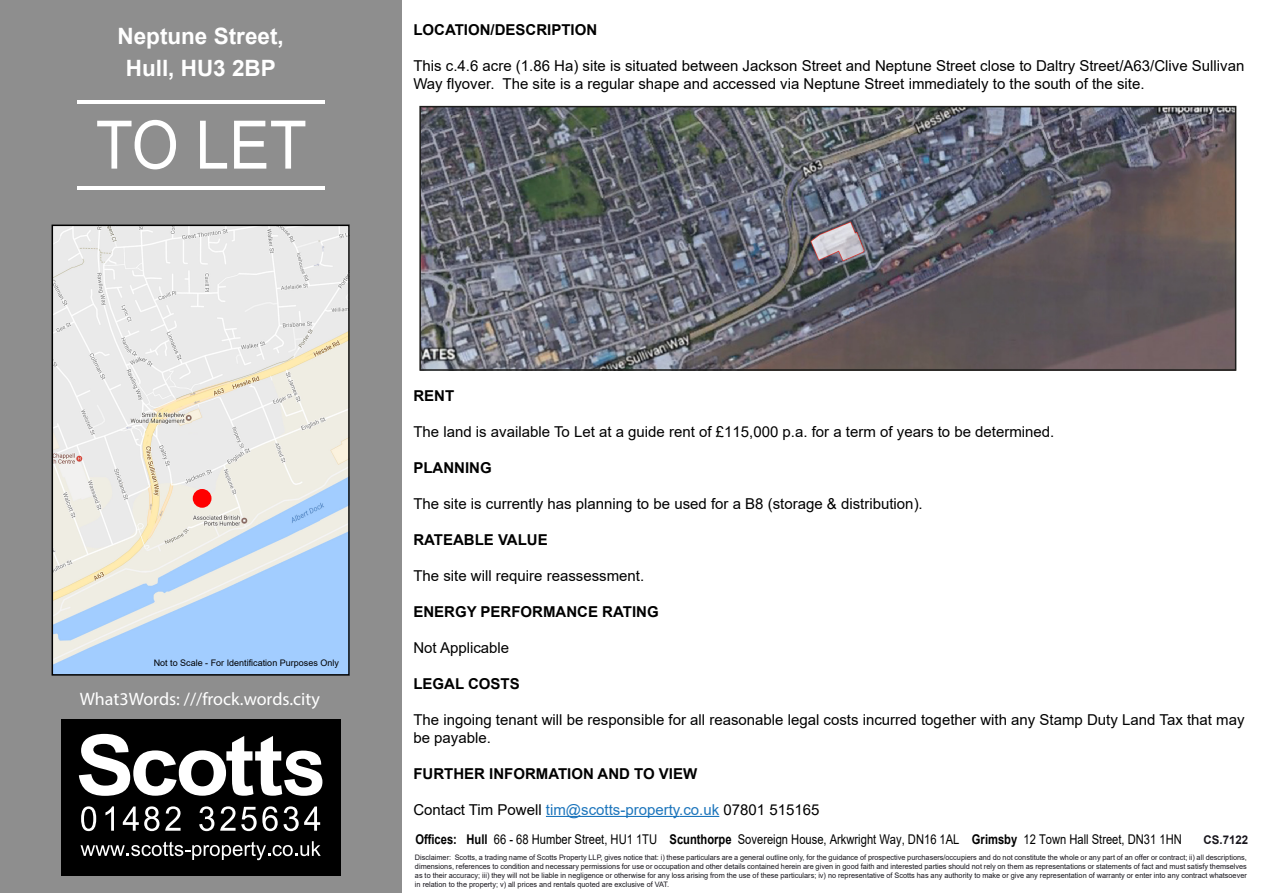
<style>
.page{position:relative;width:1263px;height:893px;background:#fff}
.page>*{position:absolute;margin:0;border:0;box-sizing:border-box;transform-origin:0 0}
.t1{font:66.9px "Arial";color:#fff;scale:.9 1}
.t2{font:700 22.5px/32.4px "Arial";color:#fff;text-align:center}
.t3{font:18px "Myriad Pro";color:#fff}
.t4{font:15px/18px "Arial";color:#000}
.t5{font:700 15px "Arial";color:#000}
.t6{font:13.5px "Arial";color:#000;scale:.83 1}
.t7{font:700 12px "Arial";color:#18161d;scale:.96 1}
.t8{font:9px "Arial";color:#000}
.t9{font:7.5px/9px "Arial";color:#18161d;text-align:justify}
.s1{color:#1c75bc}
.s2{font-weight:700}
</style>
<div class="page">
<div style="left:0;top:0;width:401px;height:893px;background:#8e8e8e"></div>
<hr style="left:77px;top:100px;width:247px;height:4px;background:#fff">
<hr style="left:77px;top:186px;width:247px;height:4px;background:#fff">
<hr style="left:546px;top:816px;width:127px;height:1px;background:#1c75bc">
<hr style="left:679px;top:816px;width:40px;height:1px;background:#1c75bc">
<img style="left:55px;top:228px;width:292px;height:445px">
<div style="left:193px;top:489px;width:18px;height:19px;background:#f00;border-radius:50%"></div>
<div style="left:52px;top:225px;width:298px;height:451px;border:2px solid #000"></div>
<div style="left:61px;top:719px;width:279px;height:156px;background:#000"></div>
<svg style="left:81px;top:841px;width:240px;height:19px"></svg>
<svg style="left:79px;top:734px;width:243px;height:62px"></svg>
<svg style="left:81px;top:806px;width:15px;height:25px"></svg>
<svg style="left:105px;top:806px;width:9px;height:25px"></svg>
<svg style="left:123px;top:806px;width:36px;height:25px"></svg>
<svg style="left:165px;top:806px;width:16px;height:25px"></svg>
<svg style="left:199px;top:806px;width:15px;height:25px"></svg>
<svg style="left:220px;top:806px;width:100px;height:25px"></svg>
<img style="left:422px;top:109px;width:811px;height:259px">
<div style="left:419px;top:106px;width:817px;height:265px;border:2px solid #1d1d1b"></div>
<h2 class="t2" style="left:117px;top:20px;width:168px">Neptune Street,<br>Hull, HU3 2BP</h2>
<h3 class="t5" style="left:413px;top:20px;width:185px">LOCATION/DESCRIPTION</h3>
<h3 class="t4" style="left:413px;top:57px;width:832px">This c.4.6 acre (1.86 Ha) site is situated between Jackson Street and Neptune Street close to Daltry Street/A63/Clive Sullivan<br>Way flyover. The site is a regular shape and accessed via Neptune Street immediately to the south of the site.</h3>
<h1 class="t1" style="left:96px;top:99px;width:236px">TO LET</h1>
<p class="t8" style="left:154px;top:657px;width:187px">Not to Scale - For Identification Purposes Only</p>
<h3 class="t3" style="left:80px;top:688px;width:242px">What3Words: ///frock.words.city</h3>
<h3 class="t5" style="left:413px;top:385px;width:42px">RENT</h3>
<h3 class="t4" style="left:413px;top:422px;width:642px">The land is available To Let at a guide rent of £115,000 p.a. for a term of years to be determined.</h3>
<h3 class="t5" style="left:413px;top:457px;width:80px">PLANNING</h3>
<h3 class="t4" style="left:413px;top:494px;width:511px">The site is currently has planning to be used for a B8 (storage &amp; distribution).</h3>
<h3 class="t5" style="left:413px;top:529px;width:136px">RATEABLE VALUE</h3>
<h3 class="t4" style="left:413px;top:566px;width:232px">The site will require reassessment.</h3>
<h3 class="t5" style="left:413px;top:601px;width:247px">ENERGY PERFORMANCE RATING</h3>
<h3 class="t4" style="left:413px;top:638px;width:97px">Not Applicable</h3>
<h3 class="t5" style="left:413px;top:673px;width:108px">LEGAL COSTS</h3>
<h3 class="t4" style="left:413px;top:710px;width:833px">The ingoing tenant will be responsible for all reasonable legal costs incurred together with any Stamp Duty Land Tax that may be payable.</h3>
<h3 class="t5" style="left:413px;top:763px;width:285px">FURTHER INFORMATION AND TO VIEW</h3>
<h3 class="t4" style="left:413px;top:800px;width:407px">Contact Tim Powell <span class="s1">tim@scotts-property.co.uk</span> 07801 515165</h3>
<h3 class="t6" style="left:415px;top:830px;width:925px"><span class="s2">Offices: Hull</span> 66 - 68 Humber Street, HU1 1TU <span class="s2">Scunthorpe</span> Sovereign House, Arkwright Way, DN16 1AL <span class="s2">Grimsby</span> 12 Town Hall Street, DN31 1HN</h3>
<h3 class="t7" style="left:1203px;top:832px;width:48px">CS.7122</h3>
<p class="t9" style="left:415px;top:852px;width:833px">Disclaimer: Scotts, a trading name of Scotts Property LLP, gives notice that: i) these particulars are a general outline only, for the guidance of prospective purchasers/occupiers and do not constitute the whole or any part of an offer or contract; ii) all descriptions, dimensions, references to condition and necessary permissions for use or occupation and other details contained herein are given in good faith and interested parties should not rely on them as representations or statements of fact and must satisfy themselves as to their accuracy; iii) they will not be liable in negligence or otherwise for any loss arising from the use of these particulars; iv) no representative of Scotts has any authority to make or give any representation of warranty or enter into any contract whatsoever in relation to the property; v) all prices and rentals quoted are exclusive of VAT.</p>
</div>
